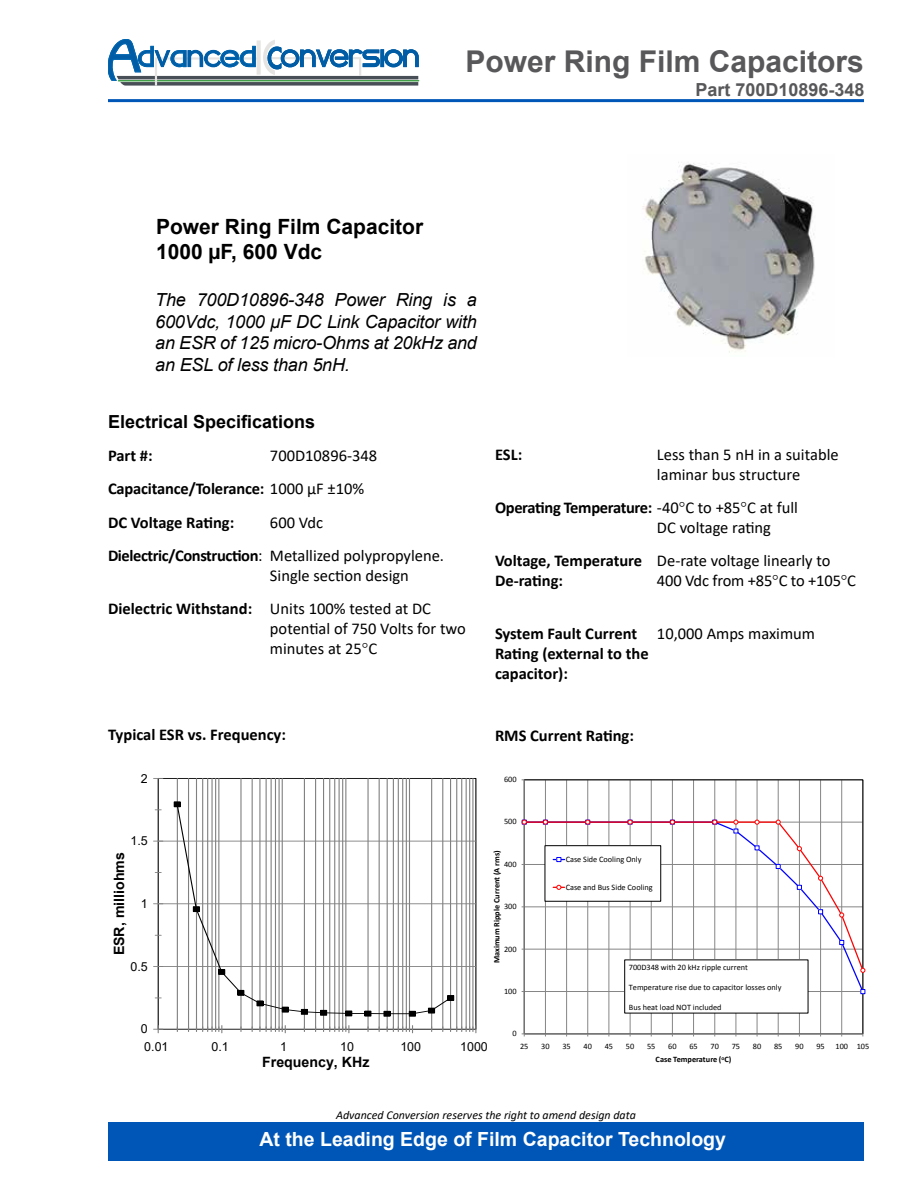
<style>
.page{position:relative;width:918px;height:1188px;background:#fff}
.page>*{position:absolute;margin:0;border:0;box-sizing:border-box;transform-origin:0 0}
.t1{font:700 30px "Arial";color:#58585a}
.t2{font:700 21px/25.2px "Arial";color:#000}
.t3{font:700 19.5px "Arial";color:#fff}
.t4{font:italic 18px/21.6px "Arial";letter-spacing:-.01em;color:#000;text-align:justify}
.t5{font:700 18px "Arial";color:#000}
.t6{font:700 18px "Arial";color:#58585a}
.t7{font:16.5px/19.8px "Calibri";color:#000}
.t8{font:700 16.5px/19.8px "Calibri";color:#000}
.t9{font:700 14.25px "Arial";color:#000}
.t10{font:12.45px "Arial";color:#000}
.t11{font:italic 12px "Calibri";color:#000}
.t12{font:700 11.55px "Arial";color:#000}
.t13{font:11.55px "Arial";color:#000}
.t14{font:8.25px "Calibri";letter-spacing:-.005em;color:#000}
.t15{font:700 8.25px "Calibri";color:#000}
.s1{font-weight:400}
.s2{font-weight:700}
.s3{font-family:"Times New Roman"}
</style>
<div class="page">
<hr style="left:108px;top:99px;width:756px;height:3px;background:#0056b7">
<div style="left:108px;top:1122px;width:756px;height:39px;background:#0056b7"></div>
<hr style="left:118px;top:80px;width:301px;height:1px;background:#41a047">
<svg style="left:108px;top:39px;width:310px;height:47px"></svg>
<img style="left:642px;top:162px;width:173px;height:191px">
<div style="left:158px;top:778px;width:318px;height:252px;border:1px solid #000"></div>
<hr style="left:158px;top:966px;width:318px;height:1px;background:#808080">
<hr style="left:158px;top:903px;width:318px;height:1px;background:#808080">
<hr style="left:158px;top:841px;width:318px;height:1px;background:#808080">
<svg style="left:154px;top:1026px;width:9px;height:7px"></svg>
<hr style="left:177px;top:778px;width:1px;height:251px;background:#808080">
<hr style="left:188px;top:778px;width:1px;height:251px;background:#808080">
<hr style="left:196px;top:778px;width:1px;height:251px;background:#808080">
<hr style="left:202px;top:778px;width:1px;height:251px;background:#808080">
<hr style="left:207px;top:778px;width:1px;height:251px;background:#808080">
<hr style="left:212px;top:778px;width:1px;height:251px;background:#808080">
<hr style="left:215px;top:778px;width:1px;height:251px;background:#808080">
<hr style="left:219px;top:778px;width:1px;height:251px;background:#808080">
<svg style="left:196px;top:1026px;width:26px;height:7px"></svg>
<hr style="left:241px;top:778px;width:1px;height:251px;background:#808080">
<hr style="left:252px;top:778px;width:1px;height:251px;background:#808080">
<hr style="left:260px;top:778px;width:1px;height:251px;background:#808080">
<hr style="left:266px;top:778px;width:1px;height:251px;background:#808080">
<hr style="left:271px;top:778px;width:1px;height:251px;background:#808080">
<hr style="left:275px;top:778px;width:1px;height:251px;background:#808080">
<hr style="left:279px;top:778px;width:1px;height:251px;background:#808080">
<hr style="left:282px;top:778px;width:1px;height:251px;background:#808080">
<svg style="left:260px;top:1026px;width:26px;height:7px"></svg>
<hr style="left:304px;top:778px;width:1px;height:251px;background:#808080">
<hr style="left:315px;top:778px;width:1px;height:251px;background:#808080">
<hr style="left:323px;top:778px;width:1px;height:251px;background:#808080">
<hr style="left:329px;top:778px;width:1px;height:251px;background:#808080">
<hr style="left:334px;top:778px;width:1px;height:251px;background:#808080">
<hr style="left:339px;top:778px;width:1px;height:251px;background:#808080">
<hr style="left:342px;top:778px;width:1px;height:251px;background:#808080">
<hr style="left:346px;top:778px;width:1px;height:251px;background:#808080">
<svg style="left:323px;top:1026px;width:27px;height:7px"></svg>
<hr style="left:368px;top:778px;width:1px;height:251px;background:#808080">
<hr style="left:379px;top:778px;width:1px;height:251px;background:#808080">
<hr style="left:387px;top:778px;width:1px;height:251px;background:#808080">
<hr style="left:393px;top:778px;width:1px;height:251px;background:#808080">
<hr style="left:398px;top:778px;width:1px;height:251px;background:#808080">
<hr style="left:402px;top:778px;width:1px;height:251px;background:#808080">
<hr style="left:406px;top:778px;width:1px;height:251px;background:#808080">
<hr style="left:409px;top:778px;width:1px;height:251px;background:#808080">
<svg style="left:387px;top:1026px;width:26px;height:7px"></svg>
<hr style="left:431px;top:778px;width:1px;height:251px;background:#808080">
<hr style="left:442px;top:778px;width:1px;height:251px;background:#808080">
<hr style="left:450px;top:778px;width:1px;height:251px;background:#808080">
<hr style="left:456px;top:778px;width:1px;height:251px;background:#808080">
<hr style="left:461px;top:778px;width:1px;height:251px;background:#808080">
<hr style="left:466px;top:778px;width:1px;height:251px;background:#808080">
<hr style="left:469px;top:778px;width:1px;height:251px;background:#808080">
<hr style="left:473px;top:778px;width:1px;height:251px;background:#808080">
<svg style="left:450px;top:1026px;width:27px;height:7px"></svg>
<svg style="left:174px;top:802px;width:280px;height:214px"></svg>
<svg style="left:521px;top:779px;width:345px;height:258px"></svg>
<div style="left:625px;top:960px;width:183px;height:53px;background:#fff"></div>
<h1 class="t1" style="left:466px;top:41px;width:400px">Power Ring Film Capacitors</h1>
<p class="t6" style="left:695px;top:77px;width:171px">Part 700D10896-348</p>
<p class="t2" style="left:156px;top:215px;width:269px">Power Ring Film Capacitor<br>1000 µF, 600 Vdc</p>
<p class="t4" style="left:155px;top:289px;width:323px">The 700D10896-348 Power Ring is a 600Vdc, 1000 µF DC Link Capacitor with an ESR of 125 micro-Ohms at 20kHz and an ESL of less than 5nH.</p>
<p class="t5" style="left:108px;top:409px;width:209px">Electrical Specifications</p>
<p class="t8" style="left:108px;top:445px;width:46px">Part #:</p>
<p class="t8" style="left:108px;top:439px;width:271px;line-height:33.3px;text-indent:162px"><span class="s1">700D10896-348<br></span>Capacitance/Tolerance: <span class="s1">1000 µF ±10%<br></span>DC Voltage Rating:</p>
<p class="t7" style="left:108px;top:505px;width:338px;line-height:33.3px;text-indent:162px">600 Vdc<br><span class="s2">Dielectric/Construction</span>: Metallized polypropylene.</p>
<p class="t7" style="left:108px;top:558px;width:325px;line-height:33.3px;text-indent:162px">Single section design<br><span class="s2">Dielectric Withstand:</span> Units 100% tested at DC</p>
<p class="t7" style="left:270px;top:618px;width:197px">potential of 750 Volts for two minutes at 25<span class="s3">°</span>C</p>
<p class="t13" style="left:251px;top:567px;width:85px">700D10896-348</p>
<p class="t12" style="left:100px;top:595px;width:132px">Capacitance/Tolerance:</p>
<p class="t13" style="left:251px;top:595px;width:77px">1000 µF 10%</p>
<p class="t13" style="left:251px;top:622px;width:48px">600 VDC</p>
<p class="t8" style="left:495px;top:444px;width:29px">ESL:</p>
<p class="t7" style="left:657px;top:444px;width:183px">Less than 5 nH in a suitable laminar bus structure</p>
<p class="t7" style="left:657px;top:497px;width:143px;text-indent:-162px"><span class="s2">Operating Temperature:</span> -40<span class="s3">°</span>C to +85<span class="s3">°</span>C at full<br>DC voltage rating</p>
<p class="t8" style="left:495px;top:550px;width:337px">Voltage, Temperature <span class="s1">De-rate voltage linearly to<br></span>De-rating:</p>
<p class="t7" style="left:657px;top:570px;width:201px">400 Vdc from +85<span class="s3">°</span>C to +105<span class="s3">°</span>C</p>
<p class="t8" style="left:495px;top:623px;width:322px">System Fault Current <span class="s1">10,000 Amps maximum<br></span>Rating (external to the<br>capacitor):</p>
<p class="t8" style="left:108px;top:724px;width:180px">Typical ESR vs. Frequency:</p>
<p class="t12" style="left:100px;top:731px;width:110px">ESR vs. Frequency:</p>
<p class="t8" style="left:495px;top:726px;width:140px">RMS Current Rating:</p>
<p class="t10" style="left:141px;top:770px;width:8px">2</p>
<p class="t14" style="left:504px;top:774px;width:14px">600</p>
<p class="t14" style="left:504px;top:817px;width:14px">500</p>
<p class="t10" style="left:130px;top:832px;width:19px">1.5</p>
<p class="t9" style="left:109px;top:955px;width:105px;rotate:-90deg">ESR, milliohms</p>
<p class="t10" style="left:141px;top:895px;width:8px">1</p>
<p class="t10" style="left:130px;top:958px;width:19px">0.5</p>
<p class="t15" style="left:492px;top:963px;width:115px;rotate:-90deg">Maximum Ripple Current (A rms)</p>
<p class="t14" style="left:504px;top:859px;width:14px">400</p>
<p class="t14" style="left:504px;top:901px;width:14px">300</p>
<p class="t14" style="left:504px;top:944px;width:14px">200</p>
<p class="t14" style="left:504px;top:986px;width:14px">100</p>
<p class="t14" style="left:566px;top:854px;width:77px">Case Side Cooling Only</p>
<p class="t14" style="left:566px;top:882px;width:89px">Case and Bus Side Cooling</p>
<p class="t14" style="left:629px;top:962px;width:121px">700D348 with 20 kHz ripple current</p>
<p class="t14" style="left:629px;top:982px;width:154px">Temperature rise due to capacitor losses only</p>
<p class="t14" style="left:629px;top:1002px;width:94px">Bus heat load NOT included</p>
<p class="t10" style="left:141px;top:1020px;width:8px">0</p>
<p class="t14" style="left:512px;top:1028px;width:6px">0</p>
<p class="t10" style="left:144px;top:1038px;width:26px">0.01</p>
<p class="t10" style="left:211px;top:1038px;width:19px">0.1</p>
<p class="t10" style="left:280px;top:1038px;width:8px">1</p>
<p class="t10" style="left:340px;top:1038px;width:15px">10</p>
<p class="t10" style="left:400px;top:1038px;width:22px">100</p>
<p class="t10" style="left:460px;top:1038px;width:29px">1000</p>
<p class="t9" style="left:262px;top:1052px;width:109px">Frequency, KHz</p>
<p class="t14" style="left:520px;top:1041px;width:10px">25</p>
<p class="t14" style="left:541px;top:1041px;width:10px">30</p>
<p class="t14" style="left:562px;top:1041px;width:10px">35</p>
<p class="t14" style="left:584px;top:1041px;width:10px">40</p>
<p class="t14" style="left:605px;top:1041px;width:10px">45</p>
<p class="t14" style="left:626px;top:1041px;width:10px">50</p>
<p class="t14" style="left:647px;top:1041px;width:10px">55</p>
<p class="t14" style="left:668px;top:1041px;width:10px">60</p>
<p class="t14" style="left:689px;top:1041px;width:10px">65</p>
<p class="t14" style="left:711px;top:1041px;width:10px">70</p>
<p class="t14" style="left:732px;top:1041px;width:10px">75</p>
<p class="t14" style="left:753px;top:1041px;width:10px">80</p>
<p class="t14" style="left:774px;top:1041px;width:10px">85</p>
<p class="t14" style="left:795px;top:1041px;width:10px">90</p>
<p class="t14" style="left:816px;top:1041px;width:10px">95</p>
<p class="t14" style="left:836px;top:1041px;width:35px">100 105</p>
<p class="t15" style="left:656px;top:1054px;width:77px">Case Temperature (<sup>o</sup>C)</p>
<p class="t11" style="left:336px;top:1107px;width:301px">Advanced Conversion reserves the right to amend design data</p>
<p class="t3" style="left:259px;top:1125px;width:468px">At the Leading Edge of Film Capacitor Technology</p>
</div>
